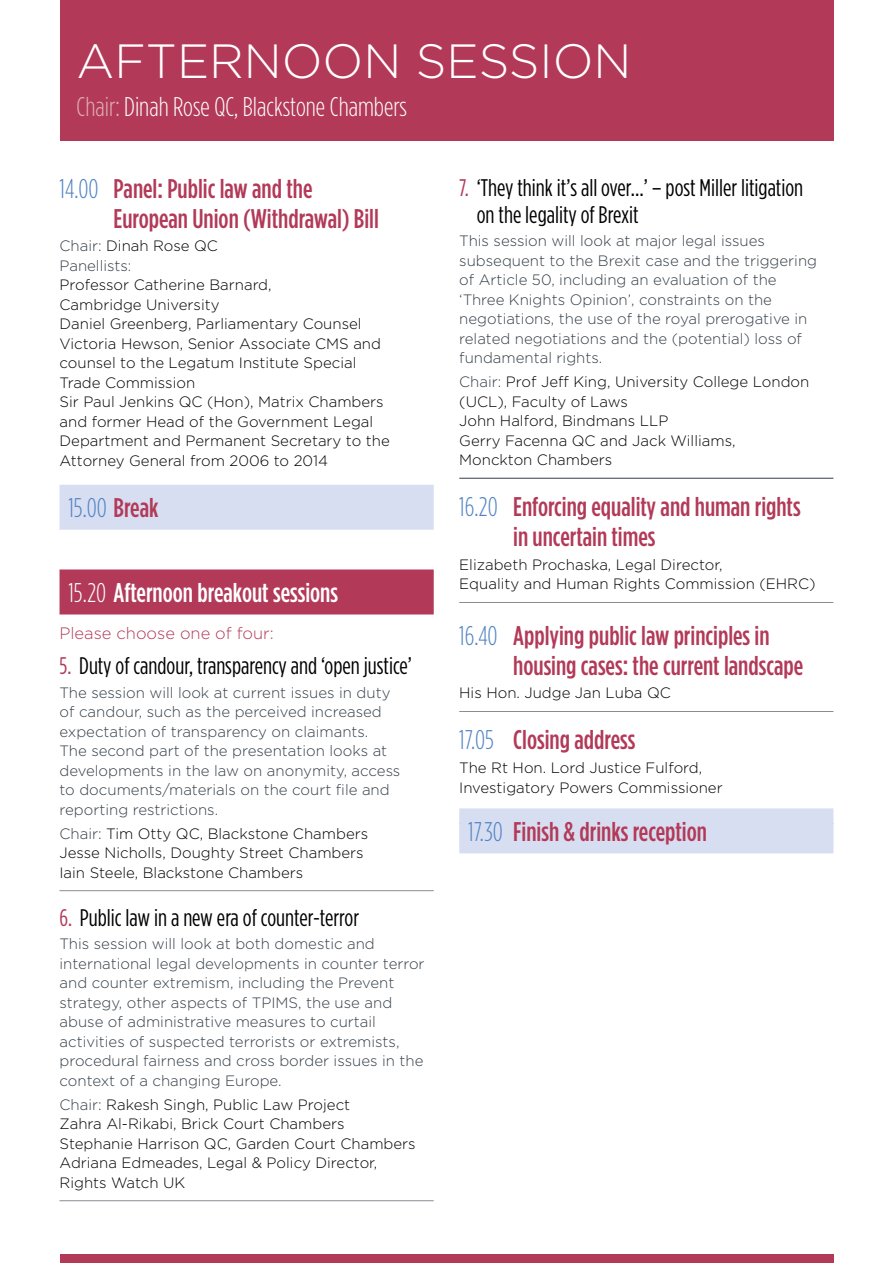
<style>
.page{position:relative;width:893px;height:1263px;background:#fff}
.page>*{position:absolute;margin:0;border:0;box-sizing:border-box;transform-origin:0 0}
.t1{font:300 48px "Gotham";color:#fff}
.t2{font:500 27px/30px "Gotham Condensed";color:#b23a58}
.t3{font:300 27px "Gotham Condensed";color:#fff}
.t4{font:500 27px "Gotham Condensed";color:#fff}
.t5{font:300 27px "Gotham Condensed";color:#5284c4}
.t6{font:24px/27px "Gotham Condensed";color:#000}
.t7{font:300 16.5px "Gotham";color:#b23a58}
.t8{font:300 15px/19.5px "Gotham";color:#333e47}
.t9{font:300 15px/19.5px "Gotham";color:#000}
.s1{color:#deb1b7}
.s2{font-weight:300;color:#5284c4}
.s3{color:#000}
.s4{font-weight:500;color:#b23a58}
.s5{font-weight:300}
.s6{color:#b23a58}
.s7{color:#333e47}
</style>
<div class="page">
<div style="left:60px;top:0;width:773px;height:140px;background:#b23a58"></div>
<div style="left:60px;top:485px;width:374px;height:45px;background:#d8def2"></div>
<div style="left:60px;top:569px;width:374px;height:45px;background:#b23a58"></div>
<hr style="left:60px;top:890px;width:374px;height:1px;background:#8b8c94">
<hr style="left:60px;top:1200px;width:374px;height:1px;background:#8b8c94">
<hr style="left:459px;top:478px;width:374px;height:1px;background:#333e47">
<hr style="left:459px;top:602px;width:374px;height:1px;background:#8b8c94">
<hr style="left:459px;top:711px;width:374px;height:1px;background:#8b8c94">
<div style="left:459px;top:808px;width:374px;height:45px;background:#d8def2"></div>
<div style="left:60px;top:1254px;width:773px;height:9px;background:#b23a58"></div>
<h1 class="t1" style="left:77px;top:34px;width:556px">AFTERNOON SESSION</h1>
<h2 class="t3" style="left:77px;top:92px;width:332px"><span class="s1">Chair:</span> Dinah Rose QC, Blackstone Chambers</h2>
<h2 class="t2" style="left:114px;top:173px;width:267px;text-indent:-54px"><span class="s2">14.00</span> Panel: Public law and the<br>European Union (Withdrawal) Bill</h2>
<p class="t8" style="left:60px;top:236px;width:160px">Chair: <span class="s3">Dinah Rose QC<br></span>Panellists:</p>
<p class="t9" style="left:60px;top:275px;width:332px">Professor Catherine Barnard,<br>Cambridge University<br>Daniel Greenberg, Parliamentary Counsel Victoria Hewson, Senior Associate CMS and counsel to the Legatum Institute Special Trade Commission<br>Sir Paul Jenkins QC (Hon), Matrix Chambers and former Head of the Government Legal Department and Permanent Secretary to the Attorney General from 2006 to 2014</p>
<h2 class="t5" style="left:68px;top:493px;width:92px">15.00 <span class="s4">Break</span></h2>
<h2 class="t4" style="left:68px;top:577px;width:271px"><span class="s5">15.20</span> Afternoon breakout sessions</h2>
<p class="t7" style="left:60px;top:624px;width:216px">Please choose one of four:</p>
<h3 class="t6" style="left:60px;top:652px;width:354px"><span class="s6">5.</span> Duty of candour, transparency and ‘open justice’</h3>
<p class="t8" style="left:60px;top:682px;width:342px">The session will look at current issues in duty of candour, such as the perceived increased expectation of transparency on claimants.<br>The second part of the presentation looks at developments in the law on anonymity, access to documents/materials on the court file and reporting restrictions.</p>
<p class="t9" style="left:60px;top:823px;width:310px"><span class="s7">Chair:</span> Tim Otty QC, Blackstone Chambers<br>Jesse Nicholls, Doughty Street Chambers<br>Iain Steele, Blackstone Chambers</p>
<h3 class="t6" style="left:60px;top:903px;width:301px"><span class="s6">6.</span> Public law in a new era of counter-terror</h3>
<p class="t8" style="left:60px;top:934px;width:367px">This session will look at both domestic and international legal developments in counter terror and counter extremism, including the Prevent strategy, other aspects of TPIMS, the use and abuse of administrative measures to curtail activities of suspected terrorists or extremists, procedural fairness and cross border issues in the context of a changing Europe.</p>
<p class="t9" style="left:60px;top:1094px;width:358px"><span class="s7">Chair:</span> Rakesh Singh, Public Law Project<br>Zahra Al-Rikabi, Brick Court Chambers Stephanie Harrison QC, Garden Court Chambers Adriana Edmeades, Legal &amp; Policy Director, Rights Watch UK</p>
<h3 class="t6" style="left:477px;top:173px;width:328px;text-indent:-18px"><span class="s6">7.</span> ‘They think it’s all over…’ – post Miller litigation on the legality of Brexit</h3>
<p class="t8" style="left:459px;top:231px;width:359px">This session will look at major legal issues subsequent to the Brexit case and the triggering of Article 50, including an evaluation of the ‘Three Knights Opinion’, constraints on the negotiations, the use of the royal prerogative in related negotiations and the (potential) loss of fundamental rights.</p>
<p class="t9" style="left:459px;top:372px;width:352px"><span class="s7">Chair:</span> Prof Jeff King, University College London (UCL), Faculty of Laws<br>John Halford, Bindmans LLP<br>Gerry Facenna QC and Jack Williams,<br>Monckton Chambers</p>
<h2 class="t2" style="left:513px;top:491px;width:289px;text-indent:-54px"><span class="s2">16.20</span> Enforcing equality and human rights in uncertain times</h2>
<p class="t9" style="left:459px;top:555px;width:358px">Elizabeth Prochaska, Legal Director,<br>Equality and Human Rights Commission (EHRC)</p>
<h2 class="t2" style="left:513px;top:619px;width:291px;text-indent:-54px"><span class="s2">16.40</span> Applying public law principles in housing cases: the current landscape</h2>
<p class="t9" style="left:459px;top:683px;width:213px">His Hon. Judge Jan Luba QC</p>
<h2 class="t2" style="left:459px;top:724px;width:178px"><span class="s2">17.05</span> Closing address</h2>
<p class="t9" style="left:459px;top:758px;width:265px">The Rt Hon. Lord Justice Fulford,<br>Investigatory Powers Commissioner</p>
<h2 class="t2" style="left:468px;top:815px;width:240px"><span class="s2">17.30</span> Finish &amp; drinks reception</h2>
</div>
